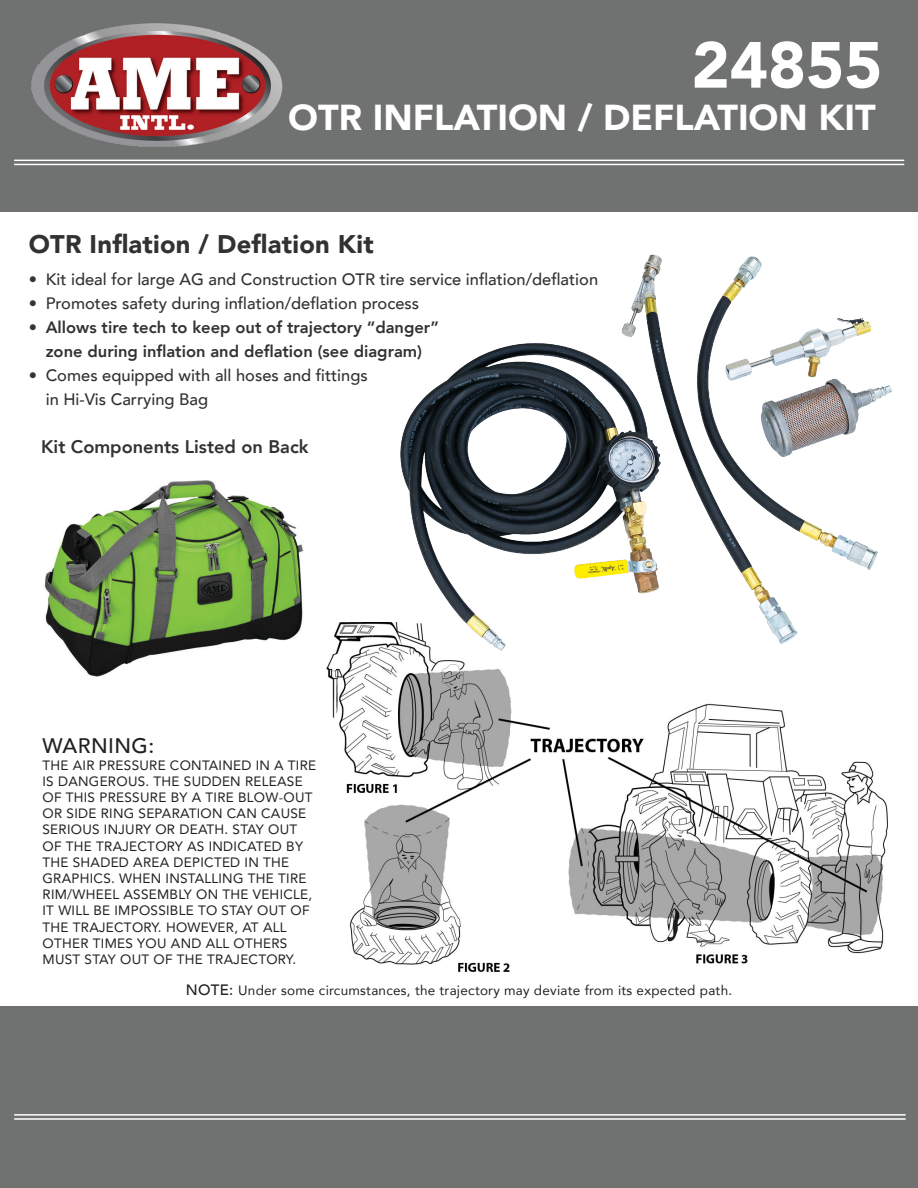
<style>
.page{position:relative;width:918px;height:1188px;background:#fff}
.page>*{position:absolute;margin:0;border:0;box-sizing:border-box;transform-origin:0 0}
.t1{font:900 64.5px "Avenir";color:#fff}
.t2{font:900 36px "Avenir";color:#fff}
.t3{font:900 25.5px "Avenir";letter-spacing:.01em;color:#323232}
.t4{font:500 21px "Avenir";letter-spacing:.02em;color:#231f20}
.t5{font:800 18.15px "Avenir";color:#323232}
.t6{font:500 16.5px/24px "Avenir";color:#323232}
.t7{font:800 16.5px/24px "Avenir";color:#323232;text-align:center}
.t8{font:13.5px/16.2px "Avenir";letter-spacing:.02em;color:#231f20}
.s1{font-weight:500;font-size:15px}
</style>
<div class="page">
<img style="left:44px;top:480px;width:260px;height:197px">
<div style="left:0;top:0;width:918px;height:211px;background:#707171"></div>
<div style="left:0;top:1006px;width:918px;height:182px;background:#707171"></div>
<img style="left:31px;top:23px;width:252px;height:124px">
<hr style="left:14px;top:1114px;width:892px;height:2px;background:#fff">
<hr style="left:14px;top:1118px;width:892px;height:2px;background:#fff">
<hr style="left:14px;top:164px;width:890px;height:1px;background:#fff">
<hr style="left:14px;top:160px;width:890px;height:1px;background:#fff">
<img style="left:326px;top:623px;width:562px;height:349px">
<img style="left:389px;top:159px;width:515px;height:496px">
<p class="t1" style="left:692px;top:10px;width:192px">24855</p>
<p class="t2" style="left:288px;top:86px;width:589px">OTR INFLATION / DEFLATION KIT</p>
<p class="t3" style="left:29px;top:222px;width:347px">OTR Inflation / Deflation Kit</p>
<p class="t6" style="left:29px;top:267px;width:571px">• Kit ideal for large AG and Construction OTR tire service inflation/deflation</p>
<p class="t6" style="left:29px;top:291px;width:392px">• Promotes safety during inflation/deflation process</p>
<p class="t7" style="left:29px;top:316px;width:412px">• Allows tire tech to keep out of trajectory “danger” zone during inflation and deflation (see diagram)</p>
<p class="t6" style="left:46px;top:363px;width:324px;text-indent:-17px">• Comes equipped with all hoses and fittings in Hi-Vis Carrying Bag</p>
<p class="t5" style="left:41px;top:433px;width:269px">Kit Components Listed on Back</p>
<p class="t4" style="left:43px;top:728px;width:113px">WARNING:</p>
<p class="t8" style="left:43px;top:756px;width:275px">THE AIR PRESSURE CONTAINED IN A TIRE IS DANGEROUS. THE SUDDEN RELEASE OF THIS PRESSURE BY A TIRE BLOW-OUT OR SIDE RING SEPARATION CAN CAUSE SERIOUS INJURY OR DEATH. STAY OUT OF THE TRAJECTORY AS INDICATED BY THE SHADED AREA DEPICTED IN THE GRAPHICS. WHEN INSTALLING THE TIRE RIM/WHEEL ASSEMBLY ON THE VEHICLE, IT WILL BE IMPOSSIBLE TO STAY OUT OF THE TRAJECTORY. HOWEVER, AT ALL OTHER TIMES YOU AND ALL OTHERS MUST STAY OUT OF THE TRAJECTORY.</p>
<p class="t8" style="left:186px;top:982px;width:548px"><span class="s1">NOTE:</span> Under some circumstances, the trajectory may deviate from its expected path.</p>
</div>
